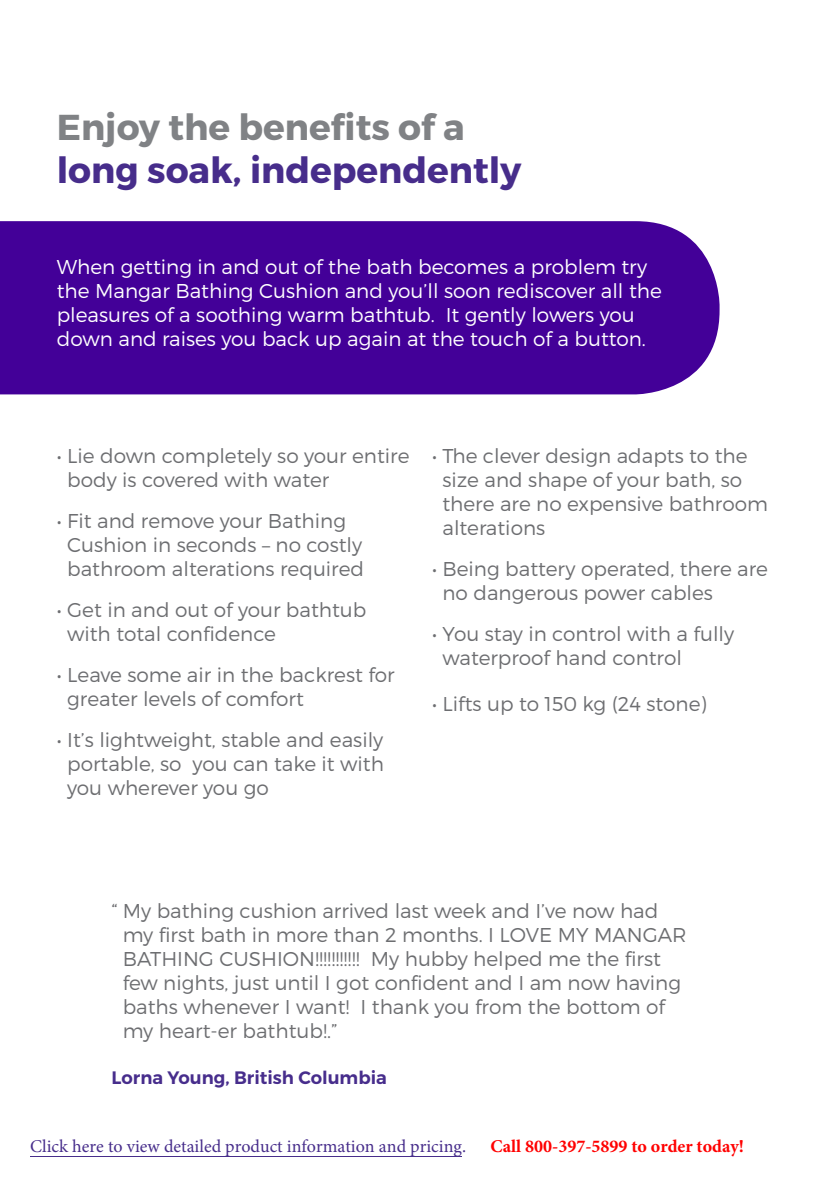
<style>
.page{position:relative;width:840px;height:1191px;background:#fff}
.page>*{position:absolute;margin:0;border:0;box-sizing:border-box;transform-origin:0 0}
.t1{font:700 36px "Montserrat";color:#472d8b}
.t2{font:700 36px "Montserrat";color:#808285}
.t3{font:300 20px/24px "Montserrat";color:#6d6e71}
.t4{font:300 20px/24px "Montserrat";color:#fff}
.t5{font:18px "Minion Pro";color:#472d8b}
.t6{font:700 18px "Minion Pro";color:#f00}
.t7{font:600 18px "Montserrat";color:#472d8c}
</style>
<div class="page">
<div style="left:0;top:221px;width:719px;height:173px;background:#430098"></div>
<hr style="left:30px;top:1155px;width:431px;height:1px;background:#472d8b">
<h1 class="t2" style="left:57px;top:104px;width:409px">Enjoy the benefits of a</h1>
<h1 class="t1" style="left:57px;top:148px;width:466px">long soak, independently</h1>
<p class="t4" style="left:57px;top:255px;width:606px">When getting in and out of the bath becomes a problem try the Mangar Bathing Cushion and you’ll soon rediscover all the pleasures of a soothing warm bathtub. It gently lowers you down and raises you back up again at the touch of a button.</p>
<p class="t3" style="left:67px;top:443px;width:343px;text-indent:-10px">• Lie down completely so your entire body is covered with water</p>
<p class="t3" style="left:67px;top:508px;width:298px;text-indent:-10px">• Fit and remove your Bathing<br>Cushion in seconds – no costly bathroom alterations required</p>
<p class="t3" style="left:67px;top:597px;width:300px;text-indent:-10px">• Get in and out of your bathtub with total confidence</p>
<p class="t3" style="left:67px;top:662px;width:328px;text-indent:-10px">• Leave some air in the backrest for greater levels of comfort</p>
<p class="t3" style="left:67px;top:727px;width:318px;text-align:justify;text-indent:-10px">• It’s lightweight, stable and easily portable, so you can take it with you wherever you go</p>
<p class="t3" style="left:442px;top:443px;width:327px;text-indent:-10px">• The clever design adapts to the size and shape of your bath, so there are no expensive bathroom alterations</p>
<p class="t3" style="left:442px;top:556px;width:327px;text-indent:-10px">• Being battery operated, there are no dangerous power cables</p>
<p class="t3" style="left:442px;top:621px;width:293px;text-indent:-10px">• You stay in control with a fully waterproof hand control</p>
<p class="t3" style="left:432px;top:691px;width:276px">• Lifts up to 150 kg (24 stone)</p>
<p class="t3" style="left:123px;top:898px;width:565px;text-indent:-11px">“ My bathing cushion arrived last week and I’ve now had my first bath in more than 2 months. I LOVE MY MANGAR BATHING CUSHION!!!!!!!!!!! My hubby helped me the first few nights, just until I got confident and I am now having baths whenever I want! I thank you from the bottom of my heart-er bathtub!.”</p>
<p class="t7" style="left:111px;top:1066px;width:276px">Lorna Young, British Columbia</p>
<p class="t5" style="left:30px;top:1134px;width:437px">Click here to view detailed product information and pricing.</p>
<p class="t6" style="left:490px;top:1134px;width:255px">Call 800-397-5899 to order today!</p>
</div>
